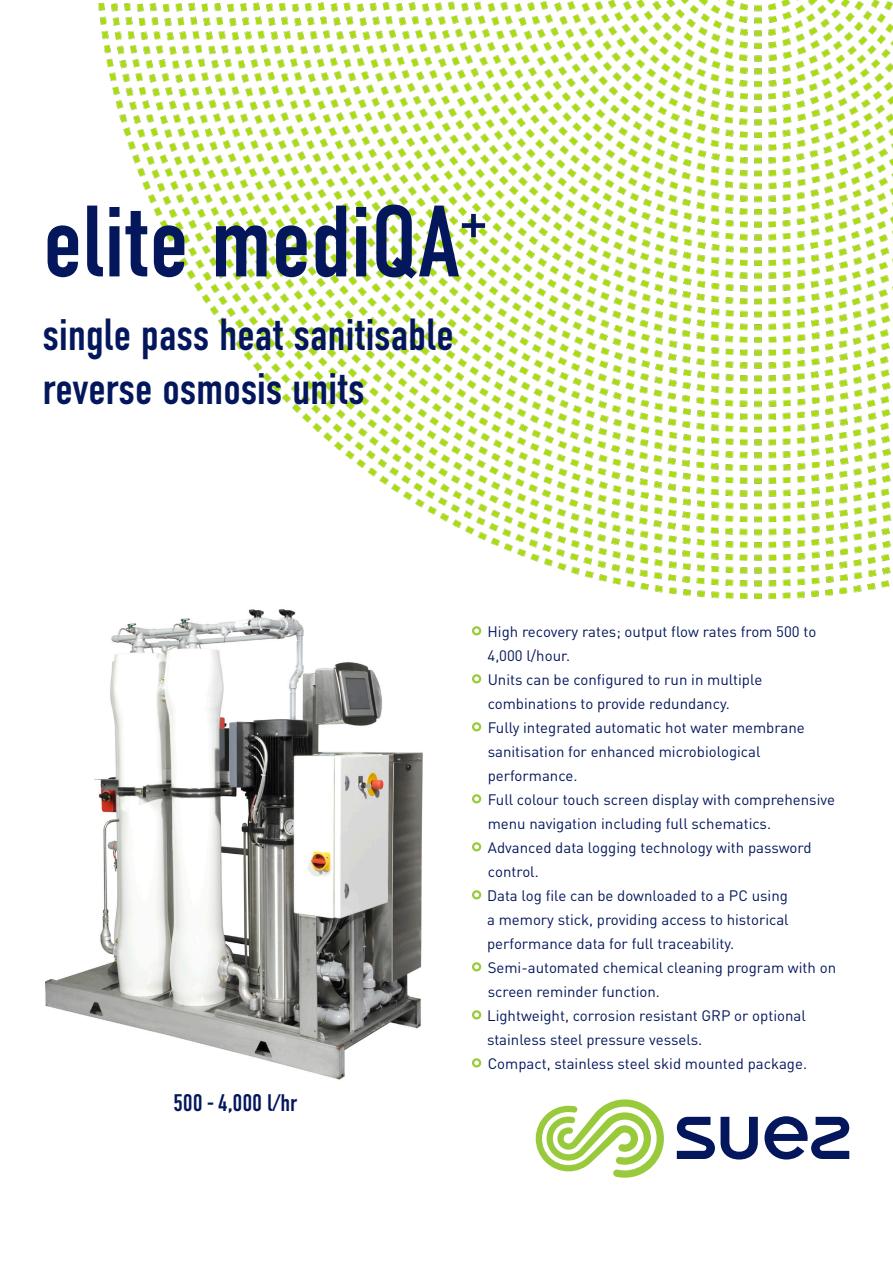
<style>
.page{position:relative;width:893px;height:1263px;background:#fff}
.page>*{position:absolute;margin:0;border:0;box-sizing:border-box;transform-origin:0 0}
.t1{font:101.25px "DIN Condensed";letter-spacing:-.01em;color:#04175c}
.t2{font:45px/54px "DIN Condensed";letter-spacing:-.01em;color:#04175c}
.t3{font:24px "DIN Condensed";letter-spacing:-.01em;color:#04175c}
.t4{font:15px/24px "DIN Pro";color:#04175c}
</style>
<div class="page">
<img style="left:45px;top:609px;width:378px;height:471px">
<img style="left:98px;top:0;width:795px;height:598px">
<div style="left:472px;top:626px;width:9px;height:9px;border:2px solid #99ca3b;border-radius:50%"></div>
<div style="left:472px;top:674px;width:9px;height:9px;border:2px solid #99ca3b;border-radius:50%"></div>
<div style="left:472px;top:722px;width:9px;height:9px;border:2px solid #99ca3b;border-radius:50%"></div>
<div style="left:472px;top:794px;width:9px;height:9px;border:2px solid #99ca3b;border-radius:50%"></div>
<div style="left:472px;top:842px;width:9px;height:9px;border:2px solid #99ca3b;border-radius:50%"></div>
<div style="left:472px;top:890px;width:9px;height:9px;border:2px solid #99ca3b;border-radius:50%"></div>
<div style="left:472px;top:962px;width:9px;height:9px;border:2px solid #99ca3b;border-radius:50%"></div>
<div style="left:472px;top:1010px;width:9px;height:9px;border:2px solid #99ca3b;border-radius:50%"></div>
<div style="left:472px;top:1058px;width:9px;height:9px;border:2px solid #99ca3b;border-radius:50%"></div>
<svg style="left:536px;top:1099px;width:128px;height:79px"></svg>
<svg style="left:677px;top:1116px;width:172px;height:43px"></svg>
<p class="t1" style="left:43px;top:185px;width:447px">elite mediQA<sup>+</sup></p>
<p class="t2" style="left:43px;top:308px;width:413px">single pass heat sanitisable reverse osmosis units</p>
<p class="t3" style="left:173px;top:1089px;width:126px">500 - 4,000 l/hr</p>
<p class="t4" style="left:487px;top:618px;width:330px">High recovery rates; output flow rates from 500 to<br>4,000 l/hour.</p>
<p class="t4" style="left:488px;top:666px;width:276px">Units can be configured to run in multiple combinations to provide redundancy.</p>
<p class="t4" style="left:488px;top:714px;width:319px">Fully integrated automatic hot water membrane sanitisation for enhanced microbiological performance.</p>
<p class="t4" style="left:488px;top:786px;width:349px">Full colour touch screen display with comprehensive menu navigation including full schematics.</p>
<p class="t4" style="left:488px;top:834px;width:325px">Advanced data logging technology with password control.</p>
<p class="t4" style="left:487px;top:882px;width:303px;text-align:justify">Data log file can be downloaded to a PC using a memory stick, providing access to historical performance data for full traceability.</p>
<p class="t4" style="left:488px;top:954px;width:350px">Semi-automated chemical cleaning program with on screen reminder function.</p>
<p class="t4" style="left:487px;top:1002px;width:320px">Lightweight, corrosion resistant GRP or optional stainless steel pressure vessels.</p>
<p class="t4" style="left:488px;top:1050px;width:321px">Compact, stainless steel skid mounted package.</p>
</div>
